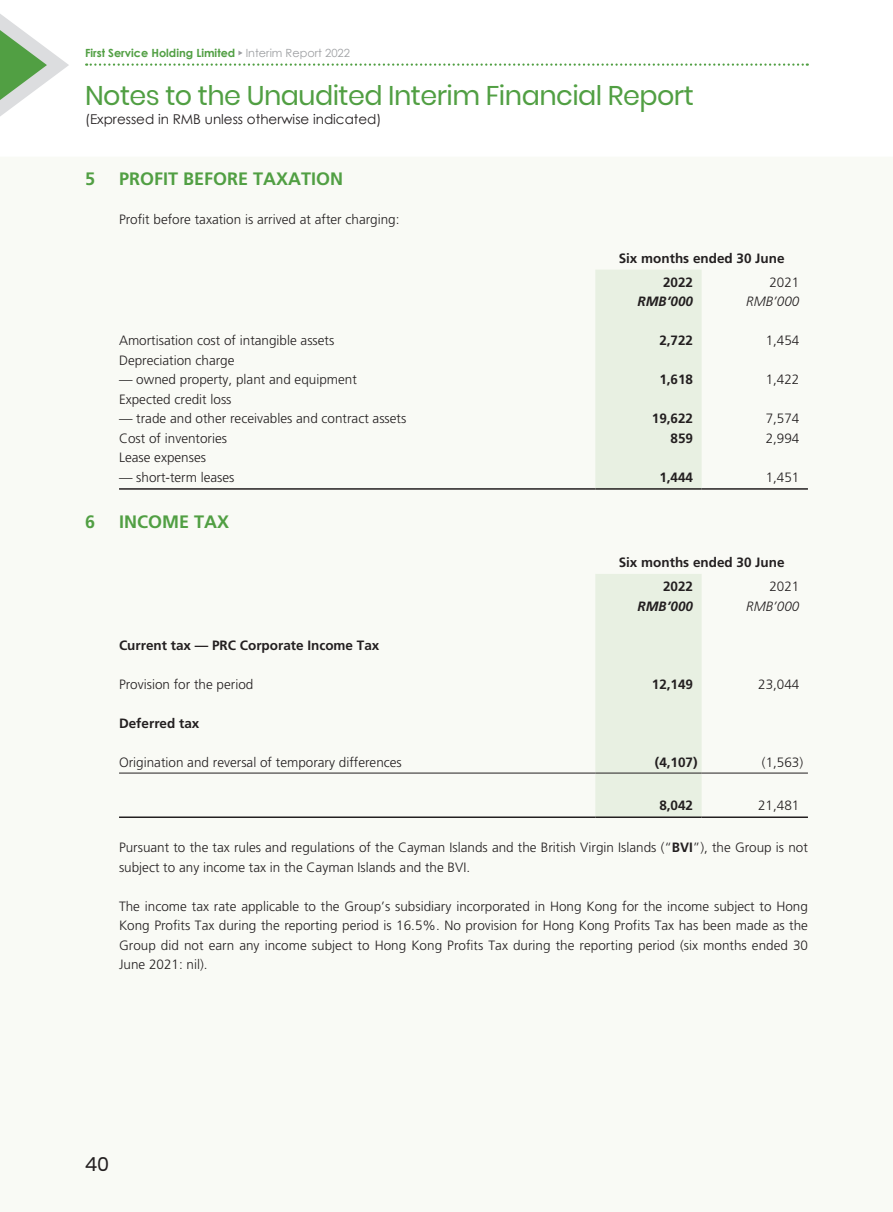
<style>
.page{position:relative;width:893px;height:1212px;background:#fff}
.page>*{position:absolute;margin:0;border:0;box-sizing:border-box;transform-origin:0 0}
.t1{font:27px "Poppins";letter-spacing:-.02em;color:#519f43}
.t2{font:19.5px "Poppins";color:#231f20}
.t3{font:700 18px "Frutiger LT Std";color:#519f43}
.t4{font:300 13.5px/19.5px "Frutiger LT Std";color:#231f20}
.t5{font:700 13.5px/23.7px "Frutiger LT Std";color:#231f20}
.t6{font:13.5px "Century Gothic";color:#231f20}
.t7{font:italic 700 13.5px "Frutiger LT Std";color:#231f20}
.t8{font:italic 300 13.5px "Frutiger LT Std";color:#231f20}
.t9{font:700 11.25px "Century Gothic";color:#519f43}
.s1{font-weight:400;color:#9d9fa2}
.s2{font-weight:700}
</style>
<div class="page">
<svg style="left:238px;top:51px;width:5px;height:4px"></svg>
<svg style="left:86px;top:63px;width:722px;height:3px"></svg>
<svg style="left:0;top:14px;width:69px;height:102px"></svg>
<div style="left:595px;top:270px;width:107px;height:218px;background:#e8f0e2"></div>
<hr style="left:119px;top:488px;width:476px;height:2px;background:#231f20">
<hr style="left:595px;top:488px;width:107px;height:2px;background:#231f20">
<hr style="left:702px;top:488px;width:106px;height:2px;background:#231f20">
<div style="left:595px;top:574px;width:107px;height:242px;background:#e8f0e2"></div>
<hr style="left:119px;top:773px;width:476px;height:1px;background:#231f20">
<hr style="left:595px;top:773px;width:107px;height:1px;background:#231f20">
<hr style="left:702px;top:773px;width:106px;height:1px;background:#231f20">
<hr style="left:119px;top:816px;width:476px;height:2px;background:#231f20">
<hr style="left:595px;top:816px;width:107px;height:2px;background:#231f20">
<hr style="left:702px;top:816px;width:106px;height:2px;background:#231f20">
<p class="t9" style="left:85px;top:44px;width:266px">First Service Holding Limited <span class="s1">Interim Report 2022</span></p>
<h1 class="t1" style="left:85px;top:80px;width:610px">Notes to the Unaudited Interim Financial Report</h1>
<p class="t6" style="left:85px;top:110px;width:298px">(Expressed in RMB unless otherwise indicated)</p>
<h3 class="t3" style="left:85px;top:168px;width:12px">5</h3>
<h3 class="t3" style="left:119px;top:168px;width:226px">PROFIT BEFORE TAXATION</h3>
<p class="t4" style="left:119px;top:210px;width:282px">Profit before taxation is arrived at after charging:</p>
<p class="t5" style="left:663px;top:247px;width:123px;text-indent:-44px">Six months ended 30 June<br>2022</p>
<p class="t4" style="left:769px;top:273px;width:32px">2021</p>
<p class="t7" style="left:638px;top:294px;width:57px">RMB’000</p>
<p class="t8" style="left:746px;top:294px;width:55px">RMB’000</p>
<p class="t4" style="left:119px;top:331px;width:217px">Amortisation cost of intangible assets</p>
<p class="t5" style="left:659px;top:329px;width:35px">2,722</p>
<p class="t4" style="left:766px;top:331px;width:35px">1,454</p>
<p class="t4" style="left:119px;top:351px;width:117px">Depreciation charge</p>
<p class="t4" style="left:119px;top:370px;width:239px">— owned property, plant and equipment</p>
<p class="t5" style="left:659px;top:368px;width:35px">1,618</p>
<p class="t4" style="left:766px;top:370px;width:35px">1,422</p>
<p class="t4" style="left:119px;top:390px;width:114px">Expected credit loss</p>
<p class="t4" style="left:119px;top:409px;width:289px">— trade and other receivables and contract assets</p>
<p class="t5" style="left:652px;top:407px;width:43px">19,622</p>
<p class="t4" style="left:766px;top:409px;width:35px">7,574</p>
<p class="t4" style="left:119px;top:429px;width:110px">Cost of inventories</p>
<p class="t5" style="left:671px;top:426px;width:24px">859</p>
<p class="t4" style="left:766px;top:429px;width:35px">2,994</p>
<p class="t4" style="left:119px;top:448px;width:89px">Lease expenses</p>
<p class="t4" style="left:119px;top:468px;width:117px">— short-term leases</p>
<p class="t5" style="left:659px;top:465px;width:35px">1,444</p>
<p class="t4" style="left:766px;top:468px;width:35px">1,451</p>
<h3 class="t3" style="left:85px;top:511px;width:12px">6</h3>
<h3 class="t3" style="left:119px;top:511px;width:112px">INCOME TAX</h3>
<p class="t5" style="left:663px;top:551px;width:123px;text-indent:-44px">Six months ended 30 June<br>2022</p>
<p class="t4" style="left:769px;top:577px;width:32px">2021</p>
<p class="t7" style="left:638px;top:598px;width:57px">RMB’000</p>
<p class="t8" style="left:746px;top:598px;width:55px">RMB’000</p>
<p class="t5" style="left:119px;top:633px;width:262px">Current tax — PRC Corporate Income Tax</p>
<p class="t4" style="left:119px;top:674px;width:136px">Provision for the period</p>
<p class="t5" style="left:652px;top:672px;width:43px">12,149</p>
<p class="t4" style="left:758px;top:674px;width:43px">23,044</p>
<p class="t5" style="left:119px;top:711px;width:82px">Deferred tax</p>
<p class="t4" style="left:119px;top:752px;width:284px">Origination and reversal of temporary differences</p>
<p class="t5" style="left:655px;top:750px;width:44px">(4,107)</p>
<p class="t4" style="left:762px;top:752px;width:43px">(1,563)</p>
<p class="t5" style="left:659px;top:794px;width:35px">8,042</p>
<p class="t4" style="left:758px;top:796px;width:43px">21,481</p>
<p class="t4" style="left:119px;top:838px;width:690px">Pursuant to the tax rules and regulations of the Cayman Islands and the British Virgin Islands (“<span class="s2">BVI</span>”), the Group is not subject to any income tax in the Cayman Islands and the BVI.</p>
<p class="t4" style="left:119px;top:897px;width:690px;text-align:justify">The income tax rate applicable to the Group’s subsidiary incorporated in Hong Kong for the income subject to Hong Kong Profits Tax during the reporting period is 16.5%. No provision for Hong Kong Profits Tax has been made as the Group did not earn any income subject to Hong Kong Profits Tax during the reporting period (six months ended 30<br>June 2021: nil).</p>
<h2 class="t2" style="left:85px;top:1153px;width:26px">40</h2>
</div>
